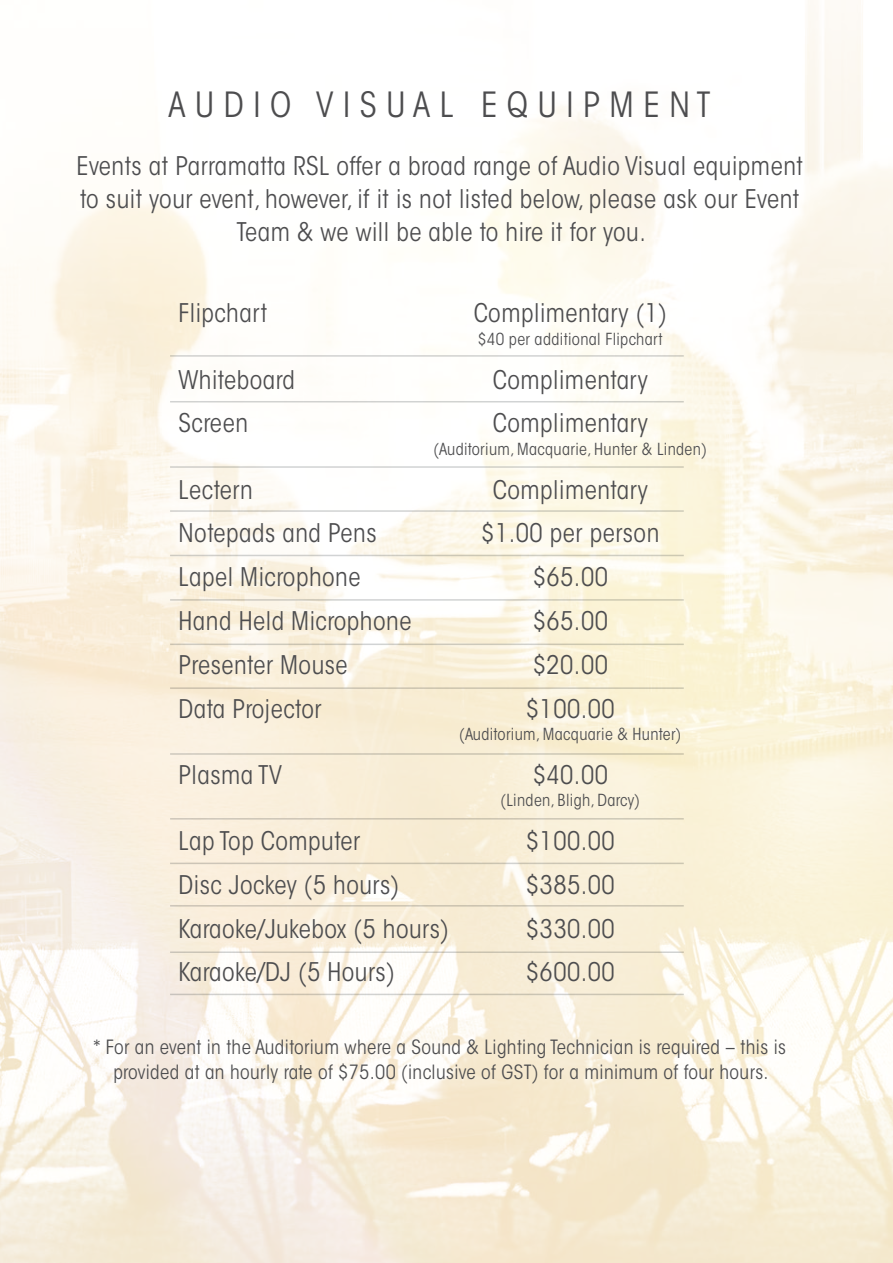
<style>
.page{position:relative;width:893px;height:1263px;background:#fff}
.page>*{position:absolute;margin:0;border:0;box-sizing:border-box;transform-origin:0 0}
.t1{font:34.5px "ITC Avant Garde MM 302 450";color:#4d4d4f}
.t2{font:25.5px/33px "ITC Avant Garde MM 302 450";letter-spacing:.02em;color:#4d4d4f;text-align:center}
.t3{font:19.5px/25.5px "ITC Avant Garde MM 302 450";letter-spacing:.02em;color:#4d4d4f;text-align:center}
.t4{font:16.5px "ITC Avant Garde MM 302 450";letter-spacing:.02em;color:#4d4d4f}
</style>
<div class="page">
<img style="left:0;top:0;width:893px;height:1263px">
<hr style="left:170px;top:355px;width:514px;height:2px;background:#d1d3d4">
<hr style="left:170px;top:401px;width:514px;height:1px;background:#d1d3d4">
<hr style="left:170px;top:466px;width:514px;height:2px;background:#d1d3d4">
<hr style="left:170px;top:510px;width:514px;height:2px;background:#d1d3d4">
<hr style="left:170px;top:555px;width:514px;height:1px;background:#d1d3d4">
<hr style="left:170px;top:599px;width:514px;height:2px;background:#d1d3d4">
<hr style="left:170px;top:644px;width:514px;height:1px;background:#d1d3d4">
<hr style="left:170px;top:687px;width:514px;height:2px;background:#d1d3d4">
<hr style="left:170px;top:753px;width:514px;height:2px;background:#d1d3d4">
<hr style="left:170px;top:818px;width:514px;height:1px;background:#d1d3d4">
<hr style="left:170px;top:863px;width:514px;height:1px;background:#d1d3d4">
<hr style="left:170px;top:905px;width:514px;height:1px;background:#d1d3d4">
<hr style="left:170px;top:951px;width:514px;height:2px;background:#d1d3d4">
<hr style="left:170px;top:994px;width:514px;height:1px;background:#d1d3d4">
<h1 class="t1" style="left:169px;top:84px;width:543px">A U D I O V I S U A L E Q U I P M E N T</h1>
<p class="t2" style="left:77px;top:150px;width:728px">Events at Parramatta RSL offer a broad range of Audio Visual equipment to suit your event, however, if it is not listed below, please ask our Event<br>Team &amp; we will be able to hire it for you.</p>
<p class="t2" style="left:179px;top:297px;width:90px">Flipchart</p>
<p class="t2" style="left:474px;top:297px;width:195px">Complimentary (1)</p>
<p class="t4" style="left:478px;top:329px;width:186px">$40 per additional Flipchart</p>
<p class="t2" style="left:179px;top:364px;width:118px">Whiteboard</p>
<p class="t2" style="left:493px;top:364px;width:156px">Complimentary</p>
<p class="t2" style="left:179px;top:407px;width:71px">Screen</p>
<p class="t2" style="left:493px;top:407px;width:156px">Complimentary</p>
<p class="t4" style="left:433px;top:439px;width:275px">(Auditorium, Macquarie, Hunter &amp; Linden)</p>
<p class="t2" style="left:179px;top:474px;width:76px">Lectern</p>
<p class="t2" style="left:493px;top:474px;width:156px">Complimentary</p>
<p class="t2" style="left:179px;top:517px;width:200px">Notepads and Pens</p>
<p class="t2" style="left:481px;top:517px;width:180px">$1.00 per person</p>
<p class="t2" style="left:179px;top:561px;width:184px">Lapel Microphone</p>
<p class="t2" style="left:533px;top:561px;width:77px">$65.00</p>
<p class="t2" style="left:179px;top:605px;width:234px">Hand Held Microphone</p>
<p class="t2" style="left:533px;top:605px;width:77px">$65.00</p>
<p class="t2" style="left:179px;top:649px;width:171px">Presenter Mouse</p>
<p class="t2" style="left:533px;top:649px;width:77px">$20.00</p>
<p class="t2" style="left:179px;top:692px;width:144px">Data Projector</p>
<p class="t2" style="left:526px;top:692px;width:90px">$100.00</p>
<p class="t4" style="left:459px;top:724px;width:224px">(Auditorium, Macquarie &amp; Hunter)</p>
<p class="t2" style="left:179px;top:759px;width:105px">Plasma TV</p>
<p class="t2" style="left:533px;top:759px;width:77px">$40.00</p>
<p class="t4" style="left:501px;top:791px;width:141px">(Linden, Bligh, Darcy)</p>
<p class="t2" style="left:179px;top:825px;width:183px">Lap Top Computer</p>
<p class="t2" style="left:526px;top:825px;width:90px">$100.00</p>
<p class="t2" style="left:179px;top:869px;width:222px">Disc Jockey (5 hours)</p>
<p class="t2" style="left:526px;top:869px;width:90px">$385.00</p>
<p class="t2" style="left:179px;top:912px;width:272px">Karaoke/Jukebox (5 hours)</p>
<p class="t2" style="left:526px;top:912px;width:90px">$330.00</p>
<p class="t2" style="left:179px;top:956px;width:218px">Karaoke/DJ (5 Hours)</p>
<p class="t2" style="left:526px;top:956px;width:90px">$600.00</p>
<p class="t3" style="left:93px;top:1034px;width:694px">* For an event in the Auditorium where a Sound &amp; Lighting Technician is required – this is provided at an hourly rate of $75.00 (inclusive of GST) for a minimum of four hours.</p>
</div>
